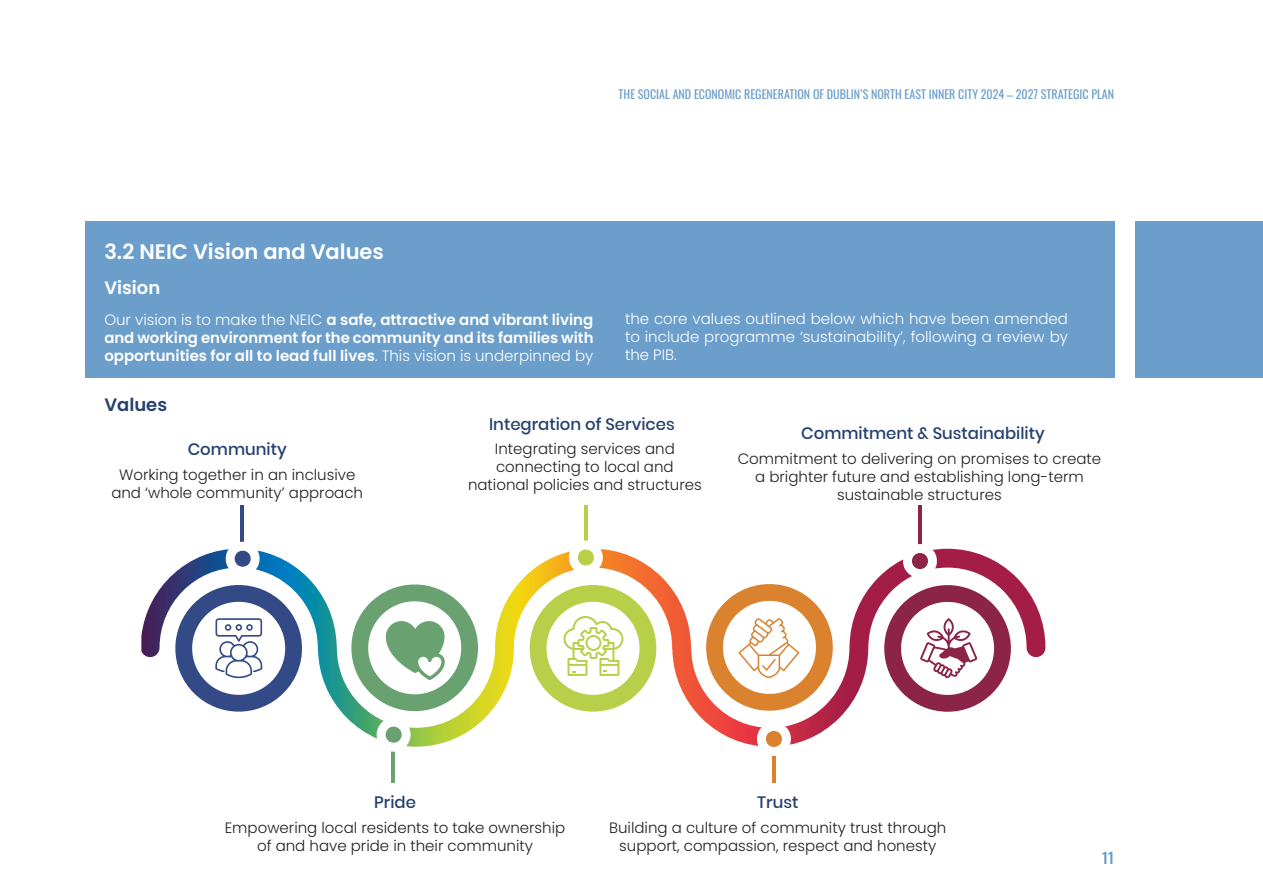
<style>
.page{position:relative;width:1263px;height:893px;background:#fff}
.page>*{position:absolute;margin:0;border:0;box-sizing:border-box;transform-origin:0 0}
.SUBTITLE_WHITE{font:600 21px "Poppins";color:#fff}
.SUBTITLE_WHITE-2{font:600 18px "Poppins";color:#fff}
.SUBTITLE_WHITE-3{font:600 18px "Poppins";color:#26416e}
.t1{font:500 16.5px "Poppins";color:#26416e}
.t2{font:300 15px/18px "Poppins";color:#231f20;text-align:center}
.t3{font:600 15px/18px "Poppins";color:#fff;text-align:justify}
.t4{font:300 15px/18px "Poppins";color:#fff;text-align:justify}
.t5{font:15px "Oswald";color:#6b9eca}
.t6{font:12px "Oswald";color:#6b9eca}
.s1{font-weight:300}
</style>
<div class="page">
<div style="left:1135px;top:221px;width:128px;height:157px;background:#6b9eca"></div>
<div style="left:85px;top:221px;width:1029px;height:157px;background:#6b9eca"></div>
<hr style="left:241px;top:505px;width:3px;height:46px;background:#334a87">
<hr style="left:584px;top:505px;width:3px;height:46px;background:#b8cf4a">
<hr style="left:918px;top:505px;width:4px;height:46px;background:#8c2447">
<hr style="left:391px;top:737px;width:4px;height:46px;background:#69a170">
<hr style="left:772px;top:737px;width:4px;height:46px;background:#db822e">
<svg style="left:141px;top:577px;width:904px;height:142px"></svg>
<svg style="left:169px;top:540px;width:139px;height:178px"></svg>
<svg style="left:700px;top:578px;width:139px;height:178px"></svg>
<svg style="left:345px;top:578px;width:139px;height:174px"></svg>
<svg style="left:878px;top:544px;width:139px;height:174px"></svg>
<svg style="left:523px;top:539px;width:139px;height:179px"></svg>
<p class="t6" style="left:619px;top:84px;width:497px">THE SOCIAL AND ECONOMIC REGENERATION OF DUBLIN’S NORTH EAST INNER CITY 2024 – 2027 STRATEGIC PLAN</p>
<p class="SUBTITLE_WHITE" style="left:104px;top:240px;width:281px">3.2 NEIC Vision and Values</p>
<p class="SUBTITLE_WHITE-2" style="left:104px;top:277px;width:57px">Vision</p>
<p class="t3" style="left:104px;top:310px;width:491px"><span class="s1">Our vision is to make the NEIC</span> a safe, attractive and vibrant living and working environment for the community and its families with opportunities for all to lead full lives<span class="s1">. This vision is underpinned by</span></p>
<p class="SUBTITLE_WHITE-3" style="left:104px;top:394px;width:64px">Values</p>
<p class="t4" style="left:625px;top:310px;width:445px">the core values outlined below which have been amended to include programme ‘sustainability’, following a review by the PIB.</p>
<p class="t1" style="left:489px;top:414px;width:187px">Integration of Services</p>
<p class="t1" style="left:188px;top:440px;width:100px">Community</p>
<p class="t2" style="left:468px;top:440px;width:235px">Integrating services and connecting to local and national policies and structures</p>
<p class="t2" style="left:111px;top:465px;width:253px">Working together in an inclusive and ‘whole community’ approach</p>
<p class="t1" style="left:801px;top:424px;width:245px">Commitment &amp; Sustainability</p>
<p class="t2" style="left:738px;top:450px;width:365px">Commitment to delivering on promises to create a brighter future and establishing long-term sustainable structures</p>
<p class="t1" style="left:374px;top:793px;width:43px">Pride</p>
<p class="t1" style="left:757px;top:793px;width:43px">Trust</p>
<p class="t2" style="left:225px;top:819px;width:342px">Empowering local residents to take ownership of and have pride in their community</p>
<p class="t2" style="left:609px;top:819px;width:339px">Building a culture of community trust through support, compassion, respect and honesty</p>
<p class="t5" style="left:1102px;top:845px;width:13px">11</p>
</div>
